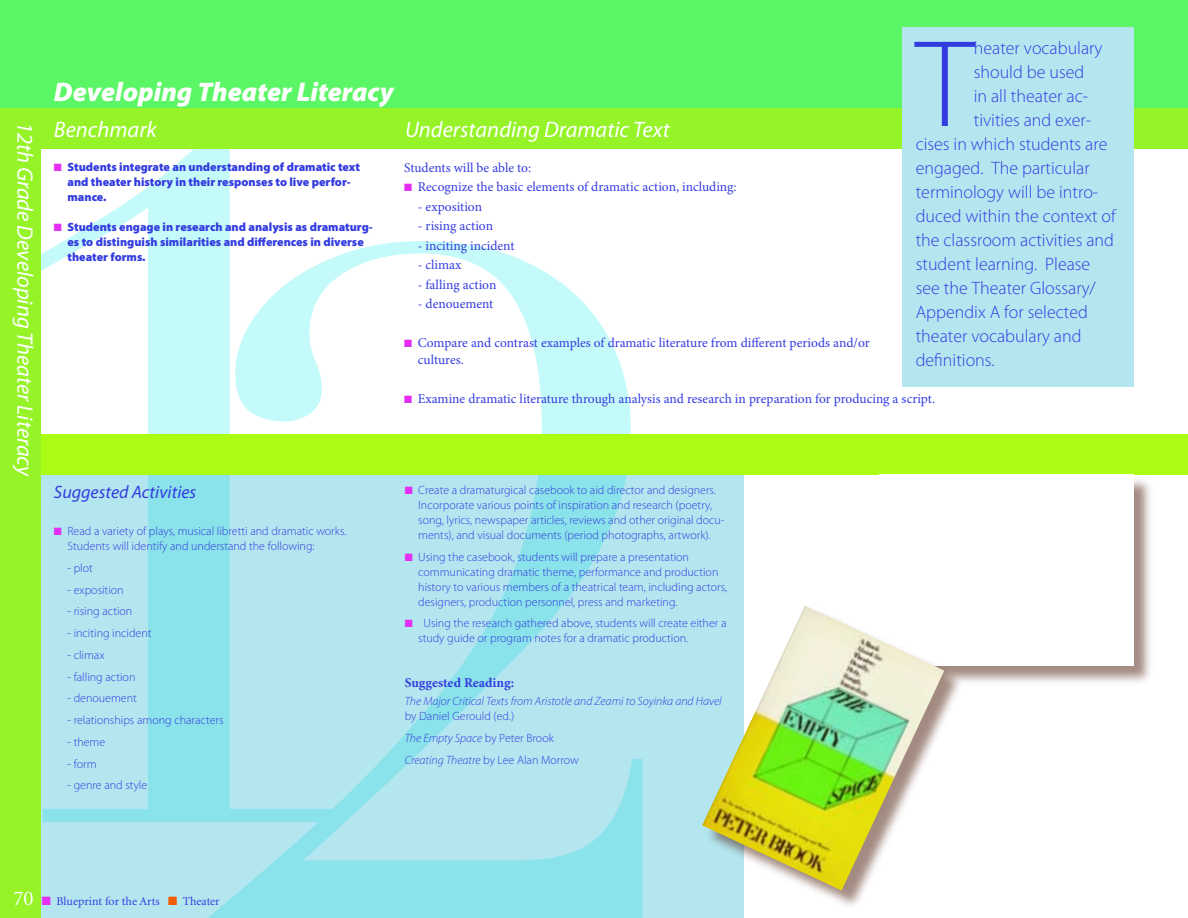
<style>
.page{position:relative;width:1188px;height:918px;background:#fff}
.page>*{position:absolute;margin:0;border:0;box-sizing:border-box;transform-origin:0 0}
.t1{font:300 124.8px "Myriad Pro";color:#333cdf}
.t2{font:italic 900 27px "Myriad Pro";color:#fff}
.t3{font:italic 22.5px "Myriad Pro";color:#fff}
.t4{font:300 18px "Myriad Pro";color:#333cdf}
.t5{font:italic 18px "Myriad Pro";color:#333cdf}
.t6{font:13.5px/16.5px "Minion Pro";color:#333cdf}
.t7{font:700 13.5px "Minion Pro";color:#333cdf}
.t8{font:300 12px/15px "Myriad Pro";color:#333cdf}
.t9{font:900 12px/15px "Myriad Pro";color:#333cdf}
.t10{font:italic 300 12px "Myriad Pro";color:#333cdf}
.t11{font:12px "Minion";color:#333cdf}
.s1{color:#e330f4}
.s2{font-style:italic}
.s3{font-size:21px;color:#fff}
.s4{color:#f15b02}
</style>
<div class="page">
<div style="left:40px;top:475px;width:704px;height:443px;background:#b4e6f0"></div>
<svg style="left:209px;top:241px;width:433px;height:677px"></svg>
<svg style="left:40px;top:148px;width:295px;height:674px"></svg>
<div style="left:0;top:434px;width:1188px;height:41px;background:#abfd14"></div>
<div style="left:0;top:0;width:1188px;height:108px;background:#5af665"></div>
<div style="left:0;top:108px;width:1188px;height:40px;background:#95f327"></div>
<div style="left:0;top:108px;width:40px;height:810px;background:#95f327"></div>
<div style="left:902px;top:27px;width:232px;height:359px;background:#b4e6f0"></div>
<div style="left:880px;top:475px;width:275px;height:212px;background:#451500;opacity:.5"></div>
<img style="left:880px;top:475px;width:254px;height:190px">
<div style="left:703px;top:607px;width:261px;height:304px;background:#451500;opacity:.5"></div>
<img style="left:702px;top:605px;width:242px;height:286px">
<h3 class="t3" style="left:37px;top:122px;width:358px;rotate:90deg">12th Grade Developing Theater Literacy</h3>
<h1 class="t1" style="left:916px;top:16px;width:60px">T</h1>
<h3 class="t4" style="left:974px;top:38px;width:130px">heater vocabulary</h3>
<h3 class="t4" style="left:974px;top:62px;width:112px">should be used</h3>
<h3 class="t4" style="left:974px;top:86px;width:116px">in all theater ac-</h3>
<h3 class="t4" style="left:974px;top:110px;width:119px">tivities and exer-</h3>
<h3 class="t4" style="left:916px;top:134px;width:193px">cises in which students are</h3>
<h3 class="t4" style="left:916px;top:158px;width:175px">engaged. The particular</h3>
<h3 class="t4" style="left:916px;top:182px;width:184px">terminology will be intro-</h3>
<h3 class="t4" style="left:916px;top:206px;width:202px">duced within the context of</h3>
<h3 class="t4" style="left:916px;top:230px;width:200px">the classroom activities and</h3>
<h3 class="t4" style="left:916px;top:254px;width:176px">student learning. Please</h3>
<h3 class="t4" style="left:916px;top:278px;width:182px">see the Theater Glossary/</h3>
<h3 class="t4" style="left:916px;top:302px;width:174px">Appendix A for selected</h3>
<h3 class="t4" style="left:916px;top:326px;width:167px">theater vocabulary and</h3>
<h3 class="t4" style="left:916px;top:350px;width:81px">definitions.</h3>
<h2 class="t2" style="left:54px;top:76px;width:341px">Developing Theater Literacy</h2>
<h3 class="t3" style="left:54px;top:118px;width:104px">Benchmark</h3>
<h3 class="t3" style="left:405px;top:118px;width:266px">Understanding Dramatic Text</h3>
<p class="t6" style="left:404px;top:160px;width:128px">Students will be able to:</p>
<p class="t6" style="left:404px;top:179px;width:334px"><span class="s1">■</span> Recognize the basic elements of dramatic action, including:</p>
<p class="t6" style="left:418px;top:199px;width:66px">- exposition</p>
<p class="t6" style="left:418px;top:218px;width:77px">- rising action</p>
<p class="t6" style="left:418px;top:238px;width:98px">- inciting incident</p>
<p class="t6" style="left:418px;top:257px;width:45px">- climax</p>
<p class="t6" style="left:418px;top:277px;width:80px">- falling action</p>
<p class="t6" style="left:418px;top:296px;width:77px">- denouement</p>
<p class="t6" style="left:418px;top:335px;width:454px;text-indent:-14px"><span class="s1">■</span> Compare and contrast examples of dramatic literature from different periods and/or cultures.</p>
<p class="t6" style="left:404px;top:391px;width:532px"><span class="s1">■</span> Examine dramatic literature through analysis and research in preparation for producing a script.</p>
<p class="t9" style="left:67px;top:160px;width:294px;text-indent:-13px"><span class="s1">■</span> Students integrate an understanding of dramatic text and theater history in their responses to live perfor&shy;mance.</p>
<p class="t9" style="left:67px;top:220px;width:307px;text-indent:-14px"><span class="s1">■</span> Students engage in research and analysis as dramaturg&shy;es to distinguish similarities and differences in diverse theater forms.</p>
<h3 class="t5" style="left:54px;top:483px;width:144px">Suggested Activities</h3>
<p class="t8" style="left:67px;top:524px;width:280px;text-indent:-14px"><span class="s1">■</span> Read a variety of plays, musical libretti and dramatic works.<br>Students will identify and understand the following:</p>
<p class="t8" style="left:67px;top:561px;width:27px">- plot</p>
<p class="t8" style="left:67px;top:582px;width:58px">- exposition</p>
<p class="t8" style="left:67px;top:604px;width:66px">- rising action</p>
<p class="t8" style="left:67px;top:626px;width:86px">- inciting incident</p>
<p class="t8" style="left:67px;top:648px;width:39px">- climax</p>
<p class="t8" style="left:67px;top:669px;width:69px">- falling action</p>
<p class="t8" style="left:67px;top:691px;width:71px">- denouement</p>
<p class="t8" style="left:67px;top:713px;width:158px">- relationships among characters</p>
<p class="t8" style="left:67px;top:735px;width:39px">- theme</p>
<p class="t8" style="left:67px;top:756px;width:31px">- form</p>
<p class="t8" style="left:67px;top:778px;width:81px">- genre and style</p>
<p class="t8" style="left:418px;top:483px;width:308px;text-indent:-13px"><span class="s1">■</span> Create a dramaturgical casebook to aid director and designers.<br>Incorporate various points of inspiration and research (poetry, song, lyrics, newspaper articles, reviews and other original docu&shy;ments), and visual documents (period photographs, artwork).</p>
<p class="t8" style="left:418px;top:549px;width:310px;text-indent:-14px"><span class="s1">■</span> Using the casebook, students will prepare a presentation communicating dramatic theme, performance and production history to various members of a theatrical team, including actors, designers, production personnel, press and marketing.</p>
<p class="t8" style="left:418px;top:616px;width:310px;text-indent:-14px"><span class="s1">■</span> Using the research gathered above, students will create either a study guide or program notes for a dramatic production.</p>
<p class="t7" style="left:405px;top:675px;width:111px">Suggested Reading:</p>
<p class="t10" style="left:405px;top:695px;width:318px">The Major Critical Texts from Aristotle and Zeami to Soyinka and Havel</p>
<p class="t8" style="left:405px;top:706px;width:176px;line-height:21.8px">by Daniel Gerould (ed.)<br><span class="s2">The Empty Space</span> by Peter Brook<br><span class="s2">Creating Theatre</span> by Lee Alan Morrow</p>
<p class="t11" style="left:13px;top:895px;width:208px"><span class="s3">70</span> <span class="s1">■</span> Blueprint for the Arts <span class="s4">■</span> Theater</p>
</div>
